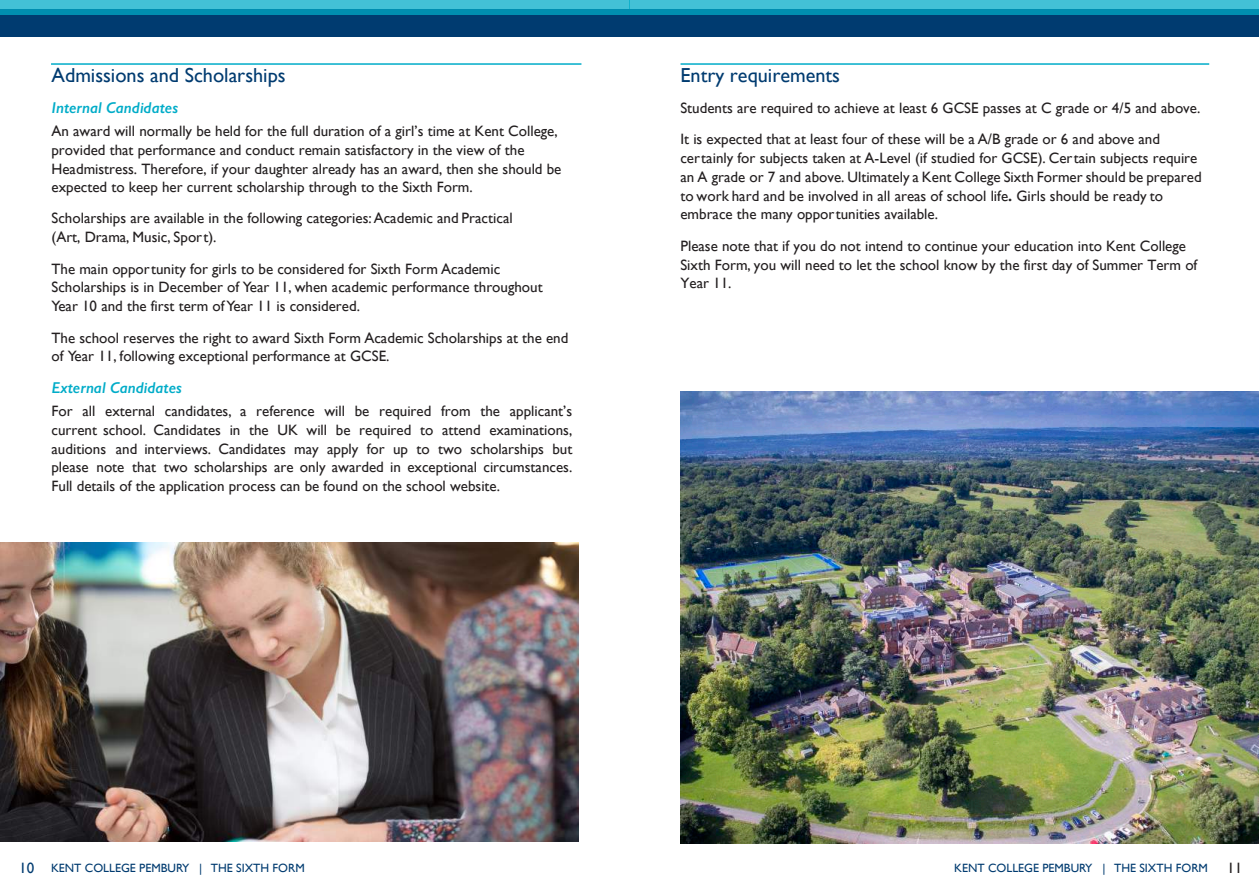
<style>
.page{position:relative;width:1259px;height:893px;background:#fff}
.page>*{position:absolute;margin:0;border:0;box-sizing:border-box;transform-origin:0 0}
.t1{font:20.25px "Gill Sans";color:#003b70}
.t2{font:italic 600 15.75px "Gill Sans";color:#00acc8}
.t3{font:15px/18.8px "Gill Sans";color:#231f20}
.t4{font:15px "Gill Sans";color:#231f20}
.t5{font:12px "Gill Sans";color:#003b70}
.s1{font-weight:700}
.s2{font-size:15px}
</style>
<div class="page">
<div style="left:0;top:10px;width:629px;height:27px;background:#003b70"></div>
<svg style="left:0;top:0;width:629px;height:15px;background:#28acc6"></svg>
<div style="left:629px;top:10px;width:630px;height:27px;background:#003b70"></div>
<svg style="left:629px;top:0;width:630px;height:15px;background:#28acc6"></svg>
<hr style="left:51px;top:63px;width:530px;height:2px;background:#00acc8">
<hr style="left:680px;top:63px;width:529px;height:2px;background:#00acc8">
<img style="left:0;top:542px;width:578px;height:300px">
<img style="left:680px;top:391px;width:579px;height:452px">
<h1 class="t1" style="left:51px;top:63px;width:236px">Admissions and Scholarships</h1>
<p class="t2" style="left:51px;top:98px;width:128px">Internal Candidates</p>
<p class="t3" style="left:51px;top:122px;width:511px">An award will normally be held for the full duration of a girl’s time at Kent College, provided that performance and conduct remain satisfactory in the view of the Headmistress. Therefore, if your daughter already has an award, then she should be expected to keep her current scholarship through to the Sixth Form.</p>
<p class="t3" style="left:51px;top:209px;width:463px">Scholarships are available in the following categories: Academic and Practical (Art, Drama, Music, Sport).</p>
<p class="t3" style="left:51px;top:259px;width:493px">The main opportunity for girls to be considered for Sixth Form Academic<br>Scholarships is in December of Year 11, when academic performance throughout<br>Year 10 and the first term of Year 11 is considered.</p>
<p class="t3" style="left:51px;top:328px;width:518px">The school reserves the right to award Sixth Form Academic Scholarships at the end of Year 11, following exceptional performance at GCSE.</p>
<p class="t2" style="left:51px;top:378px;width:132px">External Candidates</p>
<p class="t3" style="left:51px;top:402px;width:522px;text-align:justify">For all external candidates, a reference will be required from the applicant’s current school. Candidates in the UK will be required to attend examinations, auditions and interviews. Candidates may apply for up to two scholarships but please note that two scholarships are only awarded in exceptional circumstances.<br>Full details of the application process can be found on the school website.</p>
<h1 class="t1" style="left:680px;top:64px;width:161px">Entry requirements</h1>
<p class="t3" style="left:680px;top:92px;width:521px;line-height:31.5px">Students are required to achieve at least 6 GCSE passes at C grade or 4/5 and above.<br>It is expected that at least four of these will be a A/B grade or 6 and above and</p>
<p class="t3" style="left:680px;top:149px;width:523px">certainly for subjects taken at A-Level (if studied for GCSE). Certain subjects require an A grade or 7 and above. Ultimately a Kent College Sixth Former should be prepared to work hard and be involved in all areas of school life<span class="s1">.</span> Girls should be ready to embrace the many opportunities available.</p>
<p class="t3" style="left:680px;top:237px;width:518px">Please note that if you do not intend to continue your education into Kent College<br>Sixth Form, you will need to let the school know by the first day of Summer Term of<br>Year 11.</p>
<p class="t5" style="left:19px;top:860px;width:287px"><span class="s2">10</span> KENT COLLEGE PEMBURY | THE SIXTH FORM</p>
<p class="t5" style="left:954px;top:860px;width:255px">KENT COLLEGE PEMBURY | THE SIXTH FORM</p>
<p class="t4" style="left:1227px;top:859px;width:16px">11</p>
</div>
